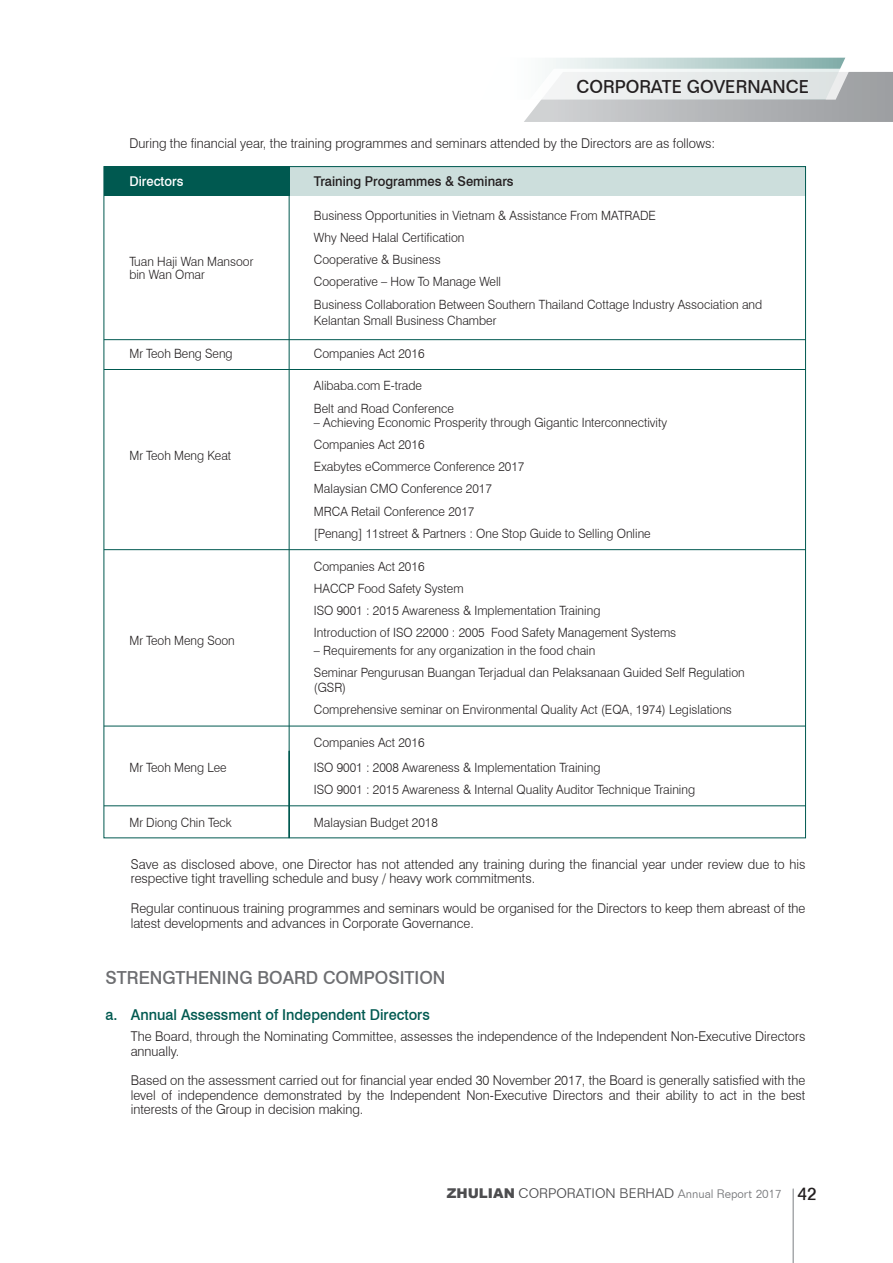
<style>
.page{position:relative;width:893px;height:1263px;background:#fff}
.page>*{position:absolute;margin:0;border:0;box-sizing:border-box;transform-origin:0 0}
.t1{font:500 18px "Swiss 721 BT";color:#6d6e71;scale:.96 1}
.t2{font:500 18px "Folio BT";color:#231f20;scale:.93 1}
.t3{font:500 15px "Swiss 721 BT";color:#005950;scale:.96 1}
.t4{font:300 13.5px/14.7px "Swiss 721 BT";color:#231f20;scale:.96 1}
.t5{font:300 13.5px "Folio BT";color:#4d4d4f}
.t6{font:500 13.5px "Swiss 721 BT";color:#231f20;scale:.96 1}
.t7{font:500 13.5px "Swiss 721 BT";color:#fff;scale:.96 1}
.t8{font:300 12.75px/22.2px "Swiss 721 BT";color:#231f20;scale:.96 1}
.t9{font:300 12.75px/13.5px "Swiss 721 BT";color:#231f20;scale:.95 1}
.s1{font-family:"Arial";font-weight:900}
.s2{font-size:12px;color:#77787b}
.s3{font-weight:500;font-size:18px;color:#231f20}
</style>
<div class="page">
<hr style="left:792px;top:1188px;width:2px;height:75px;background:#a7a9ac">
<svg style="left:524px;top:58px;width:369px;height:64px"></svg>
<div style="left:129px;top:167px;width:676px;height:29px;background:#ccdedc"></div>
<div style="left:104px;top:167px;width:185px;height:29px;background:#005950"></div>
<hr style="left:104px;top:339px;width:701px;height:1px;background:#005950">
<hr style="left:289px;top:167px;width:1px;height:671px;background:#005950">
<hr style="left:104px;top:805px;width:701px;height:1px;background:#005950">
<hr style="left:104px;top:726px;width:701px;height:1px;background:#005950">
<hr style="left:104px;top:369px;width:701px;height:1px;background:#005950">
<hr style="left:104px;top:549px;width:701px;height:1px;background:#005950">
<p class="t2" style="left:576px;top:75px;width:252px">CORPORATE GOVERNANCE</p>
<p class="t4" style="left:129px;top:135px;width:612px">During the financial year, the training programmes and seminars attended by the Directors are as follows:</p>
<p class="t7" style="left:129px;top:173px;width:58px">Directors</p>
<p class="t6" style="left:314px;top:173px;width:210px">Training Programmes &amp; Seminars</p>
<p class="t8" style="left:314px;top:204px;width:469px">Business Opportunities in Vietnam &amp; Assistance From MATRADE<br>Why Need Halal Certification<br>Cooperative &amp; Business<br>Cooperative – How To Manage Well<br>Business Collaboration Between Southern Thailand Cottage Industry Association and</p>
<p class="t8" style="left:314px;top:309px;width:192px">Kelantan Small Business Chamber</p>
<p class="t8" style="left:314px;top:342px;width:117px">Companies Act 2016</p>
<p class="t8" style="left:314px;top:375px;width:147px">Alibaba.com E-trade<br>Belt and Road Conference</p>
<p class="t8" style="left:314px;top:411px;width:369px">– Achieving Economic Prosperity through Gigantic Interconnectivity Companies Act 2016<br>Exabytes eCommerce Conference 2017<br>Malaysian CMO Conference 2017<br>MRCA Retail Conference 2017<br>[Penang] 11street &amp; Partners : One Stop Guide to Selling Online</p>
<p class="t8" style="left:314px;top:555px;width:379px">Companies Act 2016<br>HACCP Food Safety System<br>ISO 9001 : 2015 Awareness &amp; Implementation Training<br>Introduction of ISO 22000 : 2005 Food Safety Management Systems</p>
<p class="t8" style="left:314px;top:639px;width:450px">– Requirements for any organization in the food chain<br>Seminar Pengurusan Buangan Terjadual dan Pelaksanaan Guided Self Regulation</p>
<p class="t8" style="left:314px;top:676px;width:437px">(GSR)<br>Comprehensive seminar on Environmental Quality Act (EQA, 1974) Legislations</p>
<p class="t8" style="left:314px;top:730px;width:300px;line-height:24.9px">Companies Act 2016<br>ISO 9001 : 2008 Awareness &amp; Implementation Training</p>
<p class="t8" style="left:314px;top:778px;width:399px">ISO 9001 : 2015 Awareness &amp; Internal Quality Auditor Technique Training</p>
<p class="t8" style="left:314px;top:811px;width:131px">Malaysian Budget 2018</p>
<p class="t9" style="left:129px;top:254px;width:132px">Tuan Haji Wan Mansoor bin Wan Omar</p>
<p class="t9" style="left:129px;top:346px;width:110px">Mr Teoh Beng Seng</p>
<p class="t9" style="left:129px;top:449px;width:109px">Mr Teoh Meng Keat</p>
<p class="t9" style="left:129px;top:634px;width:112px">Mr Teoh Meng Soon</p>
<p class="t9" style="left:129px;top:760px;width:104px">Mr Teoh Meng Lee</p>
<p class="t9" style="left:129px;top:815px;width:109px">Mr Diong Chin Teck</p>
<p class="t4" style="left:131px;top:856px;width:704px">Save as disclosed above, one Director has not attended any training during the financial year under review due to his respective tight travelling schedule and busy / heavy work commitments.</p>
<p class="t4" style="left:131px;top:900px;width:704px">Regular continuous training programmes and seminars would be organised for the Directors to keep them abreast of the latest developments and advances in Corporate Governance.</p>
<p class="t1" style="left:105px;top:966px;width:356px">STRENGTHENING BOARD COMPOSITION</p>
<p class="t3" style="left:105px;top:1005px;width:339px">a. Annual Assessment of Independent Directors</p>
<p class="t4" style="left:131px;top:1029px;width:704px">The Board, through the Nominating Committee, assesses the independence of the Independent Non-Executive Directors annually.</p>
<p class="t4" style="left:131px;top:1073px;width:704px;text-align:justify">Based on the assessment carried out for financial year ended 30 November 2017, the Board is generally satisfied with the level of independence demonstrated by the Independent Non-Executive Directors and their ability to act in the best interests of the Group in decision making.</p>
<p class="t5" style="left:447px;top:1185px;width:371px"><span class="s1">ZHULIAN</span> CORPORATION BERHAD <span class="s2">Annual Report 2017</span> <span class="s3">42</span></p>
</div>
